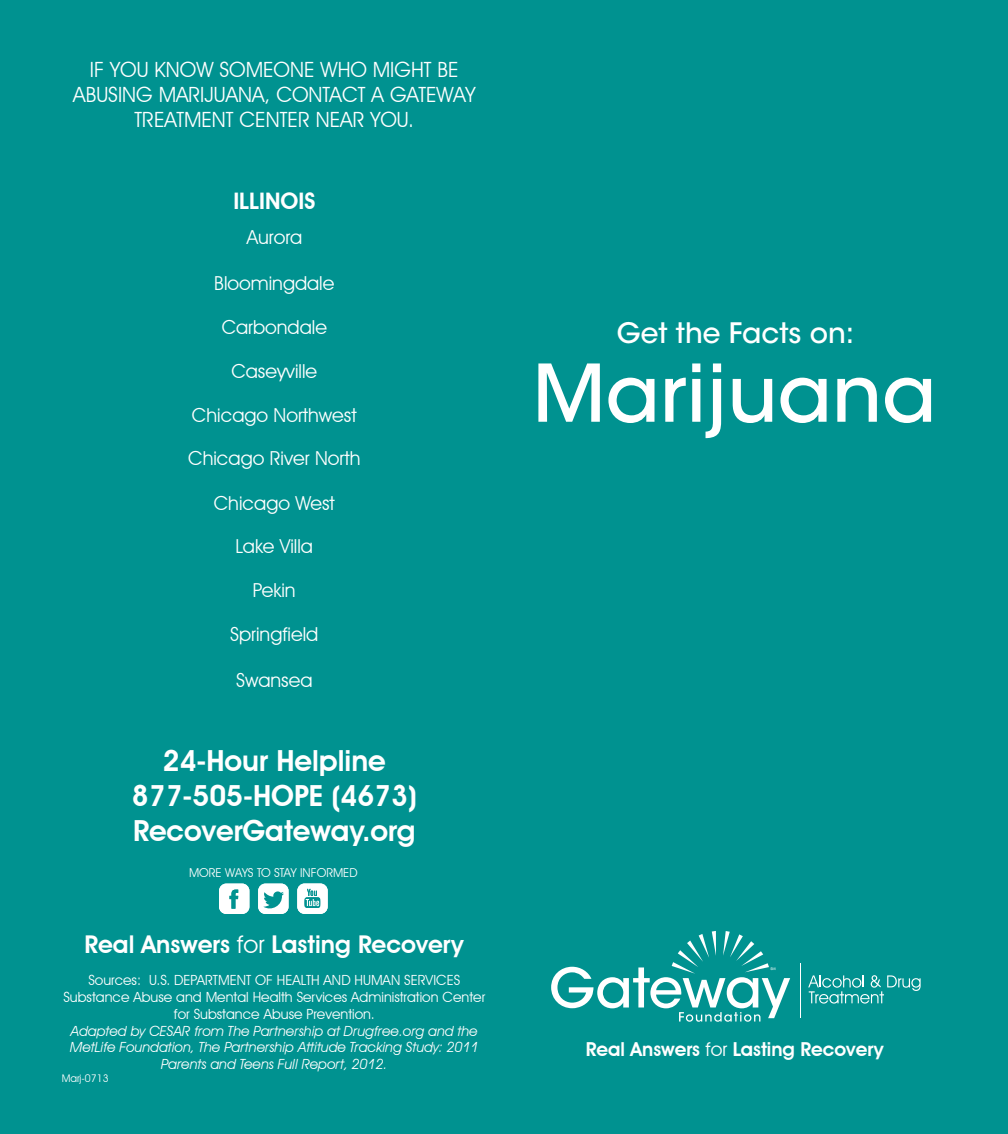
<style>
.page{position:relative;width:1008px;height:1134px;background:#009290}
.page>*{position:absolute;margin:0;border:0;box-sizing:border-box;transform-origin:0 0}
.t1{font:500 78.75px "ITC Avant Garde Std";color:#fff}
.t2{font:600 29.05px/34.8px "Avant Garde IT Cby BT";color:#fff;text-align:center}
.t3{font:500 28px "ITC Avant Garde Std";color:#fff}
.t4{font:600 24.5px "Avant Garde IT Cby BT";color:#fff}
.t5{font:600 22.75px "Avant Garde IT Cby BT";color:#fff}
.t6{font:21px/25.2px "Avant Garde IT Cby BT";color:#fff;text-align:center}
.t7{font:19.25px "Avant Garde IT Cby BT";color:#fff}
.t8{font:600 19.25px "Avant Garde IT Cby BT";color:#fff}
.t9{font:italic 14px/16.8px "Avant Garde IT Cby BT";color:#fff;text-align:center}
.t10{font:14px/16.8px "Avant Garde IT Cby BT";color:#fff;text-align:center}
.t11{font:12.25px "Avant Garde IT Cby BT";color:#fff}
.t12{font:10.5px "Avant Garde IT Cby BT";color:#fff}
.s1{font-weight:400}
</style>
<div class="page">
<svg style="left:808px;top:975px;width:113px;height:29px"></svg>
<hr style="left:800px;top:963px;width:1px;height:54px;background:#fff">
<svg style="left:551px;top:931px;width:239px;height:91px"></svg>
<svg style="left:297px;top:884px;width:31px;height:30px"></svg>
<svg style="left:219px;top:884px;width:30px;height:30px"></svg>
<svg style="left:258px;top:884px;width:31px;height:30px"></svg>
<h3 class="t6" style="left:73px;top:56px;width:404px">IF YOU KNOW SOMEONE WHO MIGHT BE<br>ABUSING MARIJUANA, CONTACT A GATEWAY<br>TREATMENT CENTER NEAR YOU.</h3>
<h3 class="t5" style="left:233px;top:187px;width:83px">ILLINOIS</h3>
<h3 class="t7" style="left:247px;top:226px;width:57px">Aurora</h3>
<h3 class="t7" style="left:214px;top:272px;width:122px">Bloomingdale</h3>
<h3 class="t7" style="left:222px;top:316px;width:107px">Carbondale</h3>
<h3 class="t7" style="left:231px;top:360px;width:87px">Caseyville</h3>
<h3 class="t7" style="left:192px;top:403px;width:166px">Chicago Northwest</h3>
<h3 class="t7" style="left:188px;top:446px;width:174px">Chicago River North</h3>
<h3 class="t7" style="left:214px;top:491px;width:122px">Chicago West</h3>
<h3 class="t7" style="left:236px;top:535px;width:79px">Lake Villa</h3>
<h3 class="t7" style="left:253px;top:579px;width:44px">Pekin</h3>
<h3 class="t7" style="left:230px;top:623px;width:90px">Springfield</h3>
<h3 class="t7" style="left:236px;top:669px;width:78px">Swansea</h3>
<h2 class="t2" style="left:132px;top:743px;width:286px">24-Hour Helpline<br>877-505-HOPE (4673)<br>RecoverGateway.org</h2>
<p class="t11" style="left:189px;top:865px;width:170px">MORE WAYS TO STAY INFORMED</p>
<h3 class="t4" style="left:85px;top:930px;width:381px">Real Answers <span class="s1">for</span> Lasting Recovery</h3>
<p class="t10" style="left:63px;top:972px;width:423px">Sources: U.S. DEPARTMENT OF HEALTH AND HUMAN SERVICES<br>Substance Abuse and Mental Health Services Administration Center for Substance Abuse Prevention.</p>
<p class="t9" style="left:70px;top:1022px;width:410px">Adapted by CESAR from The Partnership at Drugfree.org and the<br>MetLife Foundation, The Partnership Attitude Tracking Study: 2011<br>Parents and Teens Full Report, 2012.</p>
<p class="t12" style="left:62px;top:1071px;width:48px">Marj-0713</p>
<h3 class="t3" style="left:617px;top:315px;width:239px">Get the Facts on:</h3>
<h1 class="t1" style="left:533px;top:344px;width:405px">Marijuana</h1>
<h3 class="t8" style="left:586px;top:1038px;width:299px">Real Answers <span class="s1">for</span> Lasting Recovery</h3>
</div>
